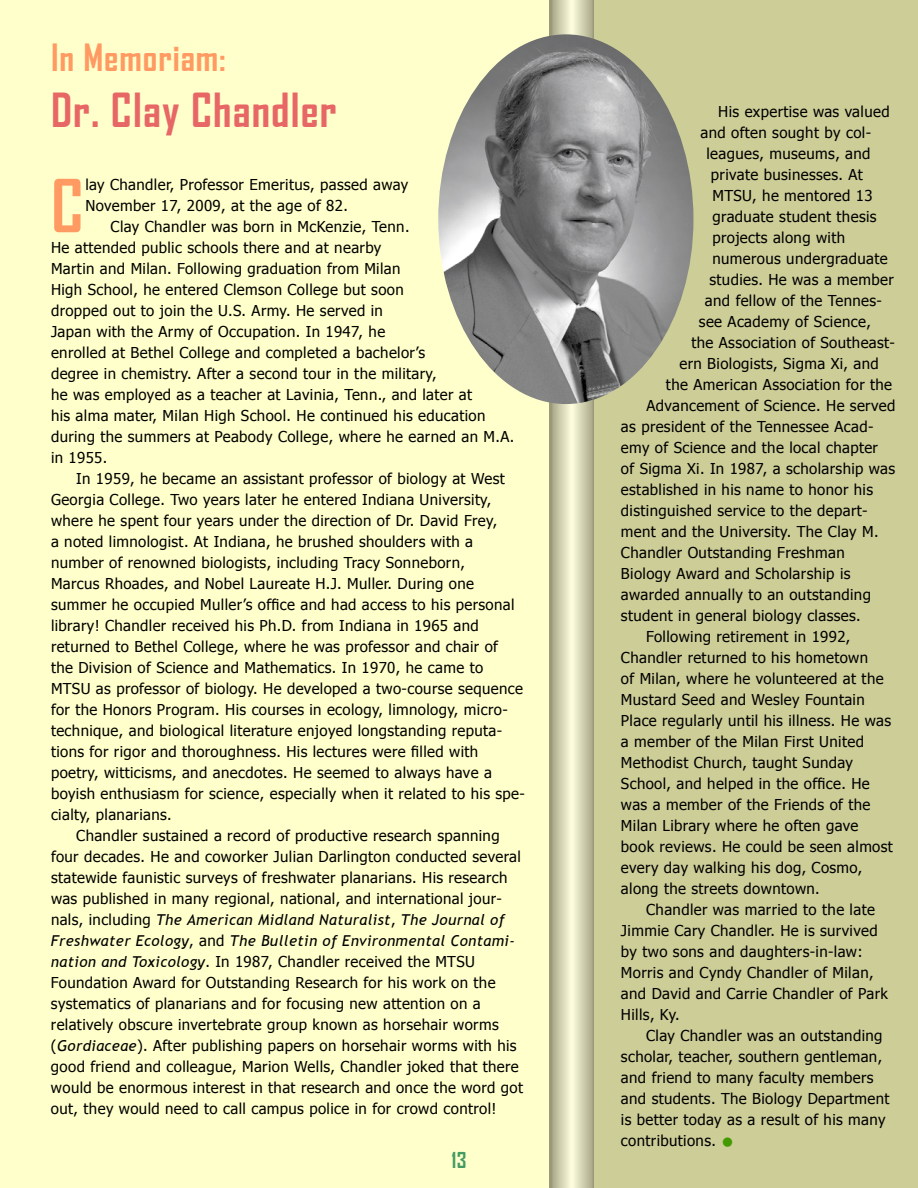
<style>
.page{position:relative;width:918px;height:1188px;background:#fff}
.page>*{position:absolute;margin:0;border:0;box-sizing:border-box;transform-origin:0 0}
.t1{font:700 69.9px "Agency FB";color:#ff9a63}
.t2{font:700 45px "Agency FB";letter-spacing:.025em;color:#e76666}
.t3{font:700 36px "Agency FB";letter-spacing:.025em;color:#ff9a63}
.t4{font:700 21px "Agency FB";color:#439a63}
.t5{font:15px/21px "Tahoma";letter-spacing:.025em;color:#000}
.t6{font:italic 15px/21px "Trebuchet MS";letter-spacing:.025em;color:#000}
.s1{font-family:"Tahoma";font-style:normal}
.s2{font-family:"Trebuchet MS";font-style:italic}
.s3{font-size:27px;color:#439a00}
</style>
<div class="page">
<div style="left:0;top:0;width:594px;height:1188px;background:#ffffcb"></div>
<div style="left:594px;top:0;width:324px;height:1188px;background:#cdcd98"></div>
<svg style="left:549px;top:0;width:45px;height:1188px;background:#ccccad"></svg>
<img style="left:438px;top:34px;width:255px;height:370px">
<h3 class="t3" style="left:51px;top:35px;width:176px">In Memoriam:</h3>
<h2 class="t2" style="left:51px;top:82px;width:287px">Dr. Clay Chandler</h2>
<h1 class="t1" style="left:51px;top:163px;width:34px">C</h1>
<p class="t5" style="left:85px;top:174px;width:325px">lay Chandler, Professor Emeritus, passed away<br>November 17, 2009, at the age of 82.</p>
<p class="t5" style="left:51px;top:216px;width:465px;text-indent:60px">Clay Chandler was born in McKenzie, Tenn.<br>He attended public schools there and at nearby<br>Martin and Milan. Following graduation from Milan<br>High School, he entered Clemson College but soon<br>dropped out to join the U.S. Army. He served in<br>Japan with the Army of Occupation. In 1947, he<br>enrolled at Bethel College and completed a bachelor’s<br>degree in chemistry. After a second tour in the military,<br>he was employed as a teacher at Lavinia, Tenn., and later at<br>his alma mater, Milan High School. He continued his education during the summers at Peabody College, where he earned an M.A. in 1955.</p>
<p class="t5" style="left:76px;top:468px;width:430px">In 1959, he became an assistant professor of biology at West</p>
<p class="t5" style="left:51px;top:489px;width:442px">Georgia College. Two years later he entered Indiana University,</p>
<p class="t5" style="left:51px;top:510px;width:448px">where he spent four years under the direction of Dr. David Frey,</p>
<p class="t5" style="left:51px;top:531px;width:424px">a noted limnologist. At Indiana, he brushed shoulders with a</p>
<p class="t5" style="left:51px;top:552px;width:415px">number of renowned biologists, including Tracy Sonneborn,</p>
<p class="t5" style="left:51px;top:573px;width:425px">Marcus Rhoades, and Nobel Laureate H.J. Muller. During one</p>
<p class="t5" style="left:51px;top:594px;width:465px">summer he occupied Muller’s office and had access to his personal</p>
<p class="t5" style="left:51px;top:615px;width:429px">library! Chandler received his Ph.D. from Indiana in 1965 and</p>
<p class="t5" style="left:51px;top:636px;width:449px">returned to Bethel College, where he was professor and chair of</p>
<p class="t5" style="left:51px;top:657px;width:434px">the Division of Science and Mathematics. In 1970, he came to</p>
<p class="t5" style="left:51px;top:678px;width:474px">MTSU as professor of biology. He developed a two-course sequence</p>
<p class="t5" style="left:51px;top:699px;width:458px">for the Honors Program. His courses in ecology, limnology, micro-</p>
<p class="t5" style="left:51px;top:720px;width:453px">technique, and biological literature enjoyed longstanding reputa-</p>
<p class="t5" style="left:51px;top:741px;width:429px">tions for rigor and thoroughness. His lectures were filled with</p>
<p class="t5" style="left:51px;top:762px;width:442px">poetry, witticisms, and anecdotes. He seemed to always have a</p>
<p class="t5" style="left:51px;top:783px;width:476px">boyish enthusiasm for science, especially when it related to his spe-</p>
<p class="t5" style="left:51px;top:804px;width:122px">cialty, planarians.</p>
<p class="t5" style="left:76px;top:825px;width:425px">Chandler sustained a record of productive research spanning</p>
<p class="t5" style="left:51px;top:846px;width:471px">four decades. He and coworker Julian Darlington conducted several</p>
<p class="t5" style="left:51px;top:867px;width:458px">statewide faunistic surveys of freshwater planarians. His research</p>
<p class="t5" style="left:51px;top:888px;width:452px">was published in many regional, national, and international jour-</p>
<p class="t6" style="left:51px;top:910px;width:466px"><span class="s1">nals, including</span> The American Midland Naturalist<span class="s1">,</span> The Journal of<br>Freshwater Ecology<span class="s1">, and</span> The Bulletin of Environmental Contami-</p>
<p class="t5" style="left:51px;top:951px;width:474px"><span class="s2">nation and Toxicology</span>. In 1987, Chandler received the MTSU Foundation Award for Outstanding Research for his work on the systematics of planarians and for focusing new attention on a relatively obscure invertebrate group known as horsehair worms (<span class="s2">Gordiaceae</span>). After publishing papers on horsehair worms with his good friend and colleague, Marion Wells, Chandler joked that there would be enormous interest in that research and once the word got out, they would need to call campus police in for crowd control!</p>
<h3 class="t4" style="left:451px;top:1147px;width:17px">13</h3>
<p class="t5" style="left:718px;top:101px;width:173px">His expertise was valued</p>
<p class="t5" style="left:700px;top:122px;width:172px">and often sought by col-</p>
<p class="t5" style="left:706px;top:143px;width:166px">leagues, museums, and</p>
<p class="t5" style="left:711px;top:164px;width:153px">private businesses. At</p>
<p class="t5" style="left:712px;top:185px;width:162px">MTSU, he mentored 13</p>
<p class="t5" style="left:712px;top:206px;width:166px">graduate student thesis</p>
<p class="t5" style="left:712px;top:227px;width:134px">projects along with</p>
<p class="t5" style="left:712px;top:248px;width:177px">numerous undergraduate</p>
<p class="t5" style="left:709px;top:269px;width:186px">studies. He was a member</p>
<p class="t5" style="left:705px;top:290px;width:179px">and fellow of the Tennes-</p>
<p class="t5" style="left:699px;top:311px;width:173px">see Academy of Science,</p>
<p class="t5" style="left:691px;top:332px;width:205px">the Association of Southeast-</p>
<p class="t5" style="left:679px;top:353px;width:201px">ern Biologists, Sigma Xi, and</p>
<p class="t5" style="left:666px;top:374px;width:228px">the American Association for the</p>
<p class="t5" style="left:646px;top:395px;width:250px">Advancement of Science. He served</p>
<p class="t5" style="left:621px;top:416px;width:254px">as president of the Tennessee Acad-</p>
<p class="t5" style="left:621px;top:437px;width:259px">emy of Science and the local chapter</p>
<p class="t5" style="left:621px;top:458px;width:276px">of Sigma Xi. In 1987, a scholarship was</p>
<p class="t5" style="left:621px;top:479px;width:254px">established in his name to honor his</p>
<p class="t5" style="left:621px;top:500px;width:248px">distinguished service to the depart-</p>
<p class="t5" style="left:621px;top:521px;width:259px">ment and the University. The Clay M.</p>
<p class="t5" style="left:621px;top:542px;width:225px">Chandler Outstanding Freshman</p>
<p class="t5" style="left:621px;top:563px;width:231px">Biology Award and Scholarship is</p>
<p class="t5" style="left:621px;top:584px;width:252px">awarded annually to an outstanding</p>
<p class="t5" style="left:621px;top:605px;width:241px">student in general biology classes.</p>
<p class="t5" style="left:646px;top:626px;width:206px">Following retirement in 1992,</p>
<p class="t5" style="left:621px;top:647px;width:249px">Chandler returned to his hometown</p>
<p class="t5" style="left:621px;top:668px;width:264px">of Milan, where he volunteered at the</p>
<p class="t5" style="left:621px;top:689px;width:245px">Mustard Seed and Wesley Fountain</p>
<p class="t5" style="left:621px;top:710px;width:272px">Place regularly until his illness. He was</p>
<p class="t5" style="left:621px;top:731px;width:245px">a member of the Milan First United</p>
<p class="t5" style="left:621px;top:752px;width:234px">Methodist Church, taught Sunday</p>
<p class="t5" style="left:621px;top:773px;width:250px">School, and helped in the office. He</p>
<p class="t5" style="left:621px;top:794px;width:251px">was a member of the Friends of the</p>
<p class="t5" style="left:621px;top:815px;width:239px">Milan Library where he often gave</p>
<p class="t5" style="left:621px;top:836px;width:273px">book reviews. He could be seen almost</p>
<p class="t5" style="left:621px;top:857px;width:243px">every day walking his dog, Cosmo,</p>
<p class="t5" style="left:621px;top:878px;width:200px">along the streets downtown.</p>
<p class="t5" style="left:646px;top:899px;width:230px">Chandler was married to the late</p>
<p class="t5" style="left:621px;top:920px;width:258px">Jimmie Cary Chandler. He is survived</p>
<p class="t5" style="left:621px;top:941px;width:243px">by two sons and daughters-in-law:</p>
<p class="t5" style="left:621px;top:962px;width:254px">Morris and Cyndy Chandler of Milan,</p>
<p class="t5" style="left:621px;top:983px;width:268px">and David and Carrie Chandler of Park</p>
<p class="t5" style="left:621px;top:1004px;width:60px">Hills, Ky.</p>
<p class="t5" style="left:646px;top:1025px;width:238px">Clay Chandler was an outstanding</p>
<p class="t5" style="left:621px;top:1046px;width:263px">scholar, teacher, southern gentleman,</p>
<p class="t5" style="left:621px;top:1067px;width:254px">and friend to many faculty members</p>
<p class="t5" style="left:621px;top:1088px;width:270px">and students. The Biology Department</p>
<p class="t5" style="left:621px;top:1109px;width:266px">is better today as a result of his many</p>
<p class="t5" style="left:621px;top:1130px;width:114px">contributions. <span class="s3">•</span></p>
</div>
